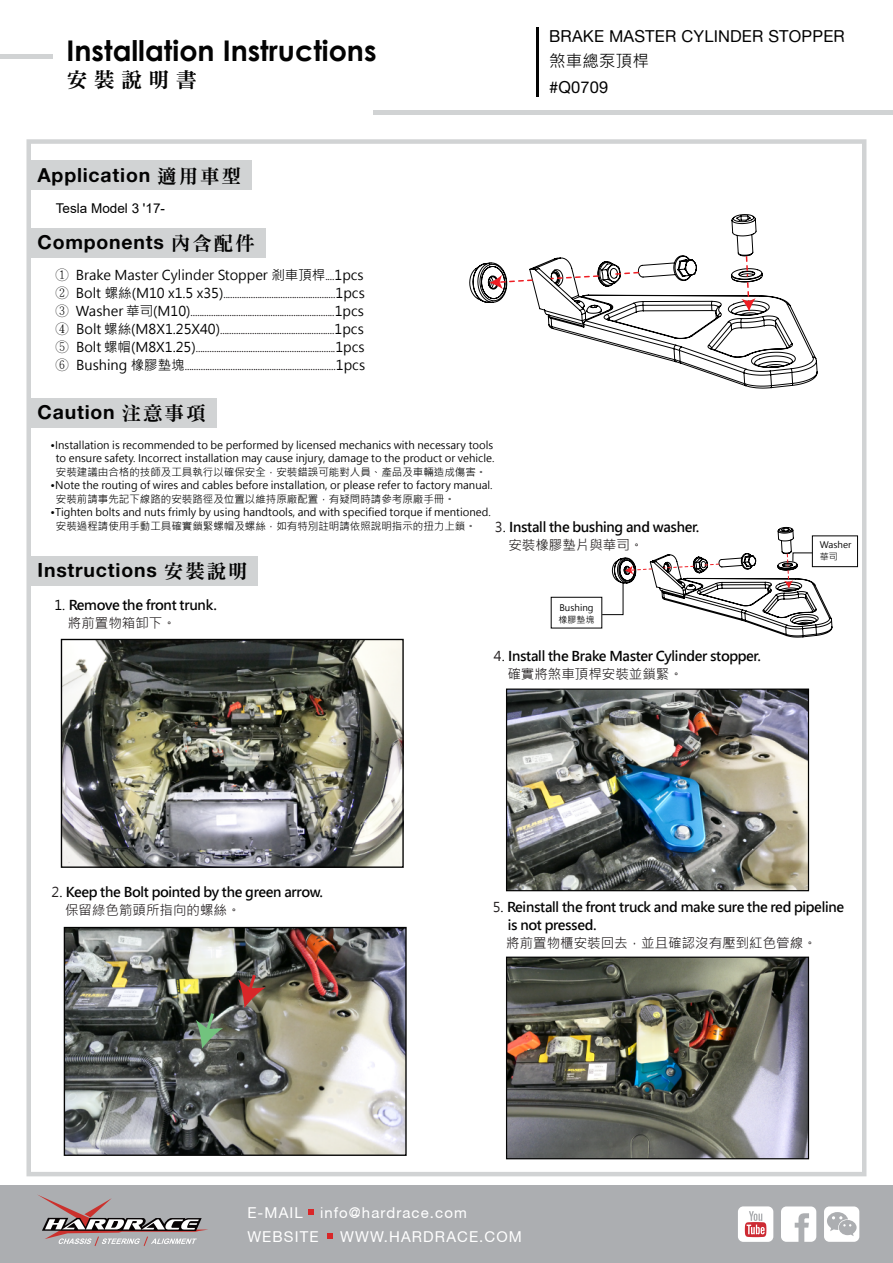
<style>
.page{position:relative;width:893px;height:1263px;background:#fff}
.page>*{position:absolute;margin:0;border:0;box-sizing:border-box;transform-origin:0 0}
.t1{font:700 28.5px "Century Gothic";color:#030303}
.t2{font:21px "DFN Ming W9 WIN BF";letter-spacing:.3em;color:#030303}
.t3{font:19.5px "Alte Haas Grotesk Bold";letter-spacing:.04em;color:#030303}
.t4{font:16.5px "Alte Haas Grotesk";letter-spacing:.01em;color:#030303}
.t5{font:16.5px "Microsoft Jheng Hei";letter-spacing:.01em;color:#030303}
.t6{font:15px/24px "Helvetica Neue CE";letter-spacing:.075em;color:#fff}
.t7{font:700 13.5px/18px "Microsoft Jheng Hei";letter-spacing:-.025em;color:#030303}
.t8{font:13.5px "Microsoft Jheng Hei";color:#030303}
.t9{font:13.5px "Microsoft Jheng Hei";color:#231f20}
.t10{font:13.5px "Arial";color:#030303}
.t11{font:10.5px/13.5px "Microsoft Jheng Hei";color:#030303}
.t12{font:700 9px/18px "Microsoft Jheng Hei";color:#231f20}
.t13{font:9px/12px "Microsoft Jheng Hei";color:#030303}
.s1{font-family:"DFN Ming W9 WIN BF"}
.s2{font-family:"Adobe Ming Std";font-weight:300}
.s3{font-weight:700;font-size:9px;color:#231f20}
.s4{font-family:"Adobe Ming Std";font-weight:300;font-size:13.5px;color:#030303}
.s5{font-weight:400;font-size:13.5px;color:#030303}
.s6{font-weight:400;color:#231f20}
.s7{font-weight:400}
</style>
<div class="page">
<img style="left:508px;top:958px;width:299px;height:199px">
<img style="left:508px;top:690px;width:299px;height:199px">
<img style="left:66px;top:929px;width:339px;height:225px">
<img style="left:63px;top:641px;width:339px;height:225px">
<div style="left:30px;top:398px;width:186px;height:30px;background:#d1d3d4"></div>
<div style="left:30px;top:228px;width:236px;height:29px;background:#d1d3d4"></div>
<div style="left:0;top:54px;width:52px;height:5px;background:#d1d3d4"></div>
<hr style="left:536px;top:27px;width:3px;height:69px;background:#030303">
<div style="left:26px;top:139px;width:840px;height:1037px;border:4px solid #d1d3d4"></div>
<div style="left:0;top:1185px;width:893px;height:78px;background:#acaeb1"></div>
<svg style="left:781px;top:1206px;width:35px;height:36px"></svg>
<svg style="left:824px;top:1206px;width:35px;height:36px"></svg>
<svg style="left:738px;top:1206px;width:35px;height:36px"></svg>
<svg style="left:308px;top:1209px;width:6px;height:6px"></svg>
<svg style="left:327px;top:1233px;width:6px;height:6px"></svg>
<div style="left:31px;top:160px;width:221px;height:30px;background:#d1d3d4"></div>
<svg style="left:38px;top:1195px;width:170px;height:51px"></svg>
<div style="left:374px;top:110px;width:519px;height:5px;background:#d1d3d4"></div>
<div style="left:30px;top:556px;width:228px;height:29px;background:#d1d3d4"></div>
<div style="left:61px;top:639px;width:343px;height:229px;border:1px solid #030303"></div>
<div style="left:64px;top:927px;width:343px;height:229px;border:1px solid #030303"></div>
<div style="left:506px;top:688px;width:303px;height:203px;border:1px solid #030303"></div>
<div style="left:506px;top:956px;width:303px;height:203px;border:1px solid #030303"></div>
<svg style="left:469px;top:214px;width:349px;height:175px"></svg>
<svg style="left:550px;top:274px;width:50px;height:6px"></svg>
<svg style="left:612px;top:271px;width:28px;height:5px"></svg>
<svg style="left:489px;top:275px;width:45px;height:14px"></svg>
<svg style="left:741px;top:255px;width:15px;height:56px"></svg>
<svg style="left:196px;top:1010px;width:27px;height:38px"></svg>
<svg style="left:238px;top:971px;width:28px;height:37px"></svg>
<svg style="left:602px;top:527px;width:230px;height:111px"></svg>
<div style="left:551px;top:597px;width:51px;height:31px;border:1px solid #030303"></div>
<div style="left:812px;top:536px;width:46px;height:31px;border:1px solid #030303"></div>
<h1 class="t1" style="left:66px;top:29px;width:312px">Installation Instructions</h1>
<h2 class="t2" style="left:66px;top:70px;width:132px">安裝說明書</h2>
<h3 class="t3" style="left:38px;top:163px;width:205px">Application <span class="s1">適用車型</span></h3>
<p class="t10" style="left:56px;top:199px;width:111px">Tesla Model 3 '17-</p>
<h3 class="t3" style="left:38px;top:230px;width:219px">Components <span class="s1">內含配件</span></h3>
<p class="t8" style="left:56px;top:266px;width:310px"><span class="s2">①</span> Brake Master Cylinder Stopper 剎車頂桿<span class="s3">....</span>1pcs</p>
<p class="t12" style="left:56px;top:286px;width:311px"><span class="s4">②</span> <span class="s5">Bolt 螺絲(M10 x1.5 x35)</span>.................................................<span class="s5">1pcs </span><span class="s4">③</span> <span class="s5">Washer 華司(M10)</span>...............................................................<span class="s5">1pcs </span><span class="s4">④</span> <span class="s5">Bolt 螺絲(M8X1.25X40)</span>..................................................<span class="s5">1pcs </span><span class="s4">⑤</span> <span class="s5">Bolt 螺帽(M8X1.25)</span>.............................................................<span class="s5">1pcs </span><span class="s4">⑥</span> <span class="s5">Bushing 橡膠墊塊</span>..................................................................<span class="s5">1pcs</span></p>
<h3 class="t3" style="left:38px;top:400px;width:170px">Caution <span class="s1">注意事項</span></h3>
<h3 class="t4" style="left:549px;top:26px;width:297px">BRAKE MASTER CYLINDER STOPPER</h3>
<h3 class="t5" style="left:549px;top:51px;width:101px">煞車總泵頂桿</h3>
<h3 class="t4" style="left:549px;top:77px;width:61px">#Q0709</h3>
<p class="t11" style="left:51px;top:438px;width:445px;text-align:center">•Installation is recommended to be performed by licensed mechanics with necessary tools to ensure safety. Incorrect installation may cause injury, damage to the product or vehicle.安裝建議由合格的技師及工具執行以確保安全，安裝錯誤可能對人員、產品及車輛造成傷害。</p>
<p class="t11" style="left:56px;top:479px;width:438px;text-indent:-5px">•Note the routing of wires and cables before installation, or please refer to factory manual.安裝前請事先記下線路的安裝路徑及位置以維持原廠配置，有疑問時請參考原廠手冊。</p>
<p class="t11" style="left:56px;top:506px;width:436px;text-indent:-5px">•Tighten bolts and nuts frimly by using handtools, and with specified torque if mentioned.安裝過程請使用手動工具確實鎖緊螺帽及螺絲，如有特別註明請依照說明指示的扭力上鎖。</p>
<p class="t7" style="left:508px;top:518px;width:192px;text-indent:-14px"><span class="s6">3</span><span class="s7">.</span> Install the bushing and washer.<span class="s6">安裝橡膠墊片與華司。</span></p>
<h3 class="t3" style="left:38px;top:558px;width:212px">Instructions <span class="s1">安裝說明</span></h3>
<p class="t7" style="left:68px;top:596px;width:151px;text-indent:-14px"><span class="s7">1.</span> Remove the front trunk.<span class="s6">將前置物箱卸下。</span></p>
<p class="t13" style="left:558px;top:601px;width:37px">Bushing橡膠墊塊</p>
<p class="t7" style="left:507px;top:647px;width:255px;text-indent:-14px"><span class="s6">4</span><span class="s7">.</span> Install the Brake Master Cylinder stopper.<span class="s6">確實將煞車頂桿安裝並鎖緊。</span></p>
<p class="t13" style="left:820px;top:539px;width:33px">Washer華司</p>
<p class="t7" style="left:65px;top:883px;width:260px;text-indent:-14px"><span class="s6">2</span><span class="s7">.</span> Keep the Bolt pointed by the green arrow.<span class="s6">保留綠色箭頭所指向的螺絲。</span></p>
<p class="t7" style="left:508px;top:898px;width:338px;text-indent:-15px"><span class="s6">5</span><span class="s7">.</span> Reinstall the front truck and make sure the red pipeline is not pressed.</p>
<p class="t9" style="left:506px;top:934px;width:312px">將前置物櫃安裝回去，並且確認沒有壓到紅色管線。</p>
<h3 class="t6" style="left:247px;top:1200px;width:221px">E-MAIL info@hardrace.com<br>WEBSITE</h3>
<h3 class="t6" style="left:340px;top:1224px;width:183px">WWW.HARDRACE.COM</h3>
</div>
